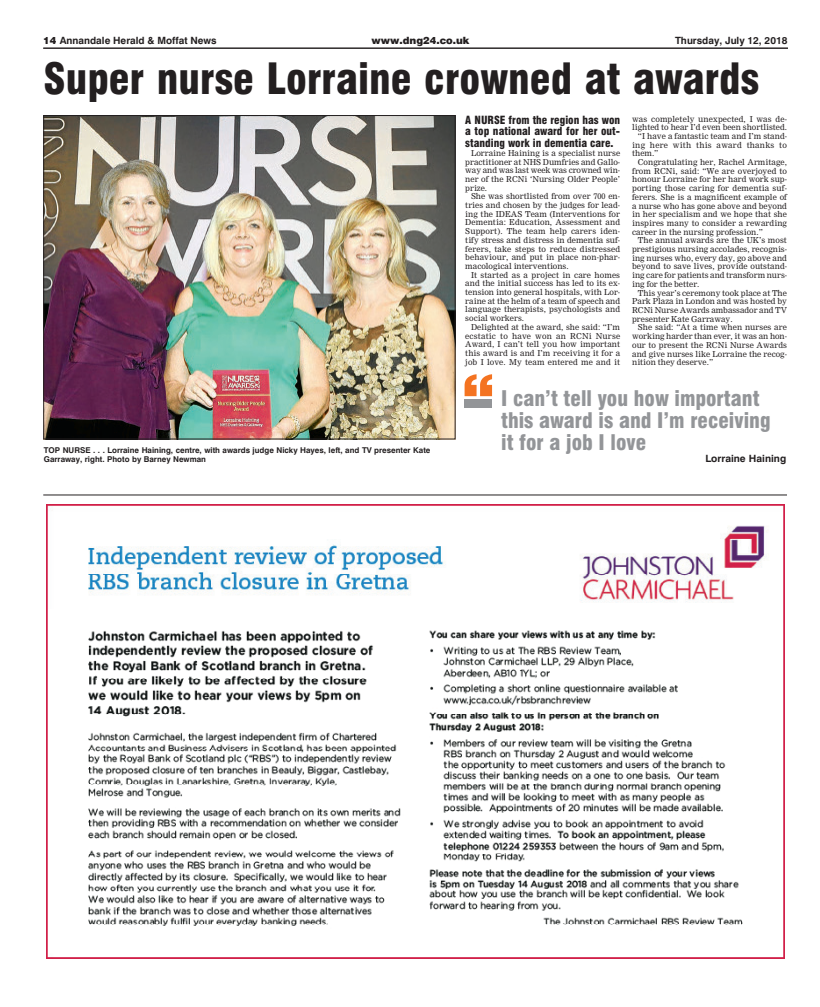
<style>
.page{position:relative;width:820px;height:1007px;background:#fff}
.page>*{position:absolute;margin:0;border:0;box-sizing:border-box;transform-origin:0 0}
.t1{font:900 condensed 42px "Swiss 721 BT";color:#231f20}
.t2{font:900 condensed 21px/22px "Swiss 721 BT";color:#939598}
.t3{font:900 condensed 11px/11.7px "Swiss 721 BT";color:#231f20;text-align:justify}
.t4{font:700 10px "Swiss 721 BT";color:#231f20}
.t5{font:900 10px "Swiss 721 BT";color:#231f20}
.t6{font:8px/8.7px "Nimrod";color:#231f20;text-align:justify}
.t7{font:700 8px/8.7px "Swiss 721 BT";color:#231f20}
.t8{font:8px "Nimrod";letter-spacing:.025em;color:#231f20}
.s1{font-weight:900}
</style>
<div class="page">
<hr style="left:43px;top:48px;width:744px;height:1px;background:#231f20">
<img style="left:46px;top:504px;width:737px;height:453px">
<hr style="left:43px;top:494px;width:743px;height:1px;background:#231f20">
<img style="left:45px;top:117px;width:408px;height:320px">
<div style="left:43px;top:115px;width:412px;height:324px;border:1px solid #231f20"></div>
<svg style="left:464px;top:374px;width:28px;height:22px"></svg>
<div style="left:464px;top:399px;width:28px;height:8px;background:#939598"></div>
<p class="t4" style="left:43px;top:35px;width:175px"><span class="s1">14</span> Annandale Herald &amp; Moffat News</p>
<p class="t5" style="left:371px;top:35px;width:99px">www.dng24.co.uk</p>
<p class="t4" style="left:674px;top:35px;width:114px">Thursday, July 12, 2018</p>
<h1 class="t1" style="left:44px;top:54px;width:716px">Super nurse Lorraine crowned at awards</h1>
<p class="t7" style="left:44px;top:446px;width:388px">TOP NURSE . . . Lorraine Haining, centre, with awards judge Nicky Hayes, left, and TV presenter Kate<br>Garraway, right. Photo by Barney Newman</p>
<h3 class="t3" style="left:465px;top:114px;width:156px">A NURSE from the region has won a top national award for her out&shy;standing work in dementia care.</h3>
<p class="t6" style="left:465px;top:149px;width:156px;text-indent:6px">Lorraine Haining is a specialist nurse practitioner at NHS Dumfries and Gallo&shy;way and was last week was crowned win&shy;ner of the RCNi ‘Nursing Older People’ prize.</p>
<p class="t6" style="left:465px;top:192px;width:156px;text-indent:6px">She was shortlisted from over 700 en&shy;tries and chosen by the judges for lead&shy;ing the IDEAS Team (Interventions for Dementia: Education, Assessment and Support). The team help carers iden&shy;tify stress and distress in dementia suf&shy;ferers, take steps to reduce distressed behaviour, and put in place non-phar&shy;macological interventions.</p>
<p class="t6" style="left:465px;top:270px;width:156px;text-indent:6px">It started as a project in care homes and the initial success has led to its ex&shy;tension into general hospitals, with Lor&shy;raine at the helm of a team of speech and language therapists, psychologists and social workers.</p>
<p class="t6" style="left:465px;top:322px;width:156px;text-indent:6px">Delighted at the award, she said: “I’m ecstatic to have won an RCNi Nurse Award, I can’t tell you how important this award is and I’m receiving it for a job I love. My team entered me and it</p>
<p class="t6" style="left:632px;top:114px;width:156px">was completely unexpected, I was de-</p>
<p class="t6" style="left:632px;top:123px;width:156px">lighted to hear I’d even been shortlisted.</p>
<p class="t6" style="left:637px;top:132px;width:151px">“I have a fantastic team and I’m stand-</p>
<p class="t8" style="left:632px;top:140px;width:156px">ing here with this award thanks to</p>
<p class="t6" style="left:632px;top:149px;width:28px">them.”</p>
<p class="t6" style="left:637px;top:158px;width:151px">Congratulating her, Rachel Armitage,</p>
<p class="t6" style="left:632px;top:166px;width:156px">from RCNi, said: “We are overjoyed to</p>
<p class="t6" style="left:632px;top:175px;width:156px">honour Lorraine for her hard work sup-</p>
<p class="t6" style="left:632px;top:184px;width:156px">porting those caring for dementia suf-</p>
<p class="t6" style="left:632px;top:193px;width:156px">ferers. She is a magnificent example of</p>
<p class="t6" style="left:632px;top:201px;width:156px">a nurse who has gone above and beyond</p>
<p class="t6" style="left:632px;top:210px;width:156px">in her specialism and we hope that she</p>
<p class="t6" style="left:632px;top:219px;width:156px">inspires many to consider a rewarding</p>
<p class="t6" style="left:632px;top:227px;width:132px">career in the nursing profession.”</p>
<p class="t6" style="left:637px;top:236px;width:150px">The annual awards are the UK’s most</p>
<p class="t6" style="left:632px;top:245px;width:156px">prestigious nursing accolades, recognis-</p>
<p class="t6" style="left:632px;top:253px;width:156px">ing nurses who, every day, go above and</p>
<p class="t6" style="left:632px;top:262px;width:156px">beyond to save lives, provide outstand-</p>
<p class="t6" style="left:632px;top:271px;width:156px">ing care for patients and transform nurs-</p>
<p class="t6" style="left:632px;top:280px;width:69px">ing for the better.</p>
<p class="t6" style="left:637px;top:288px;width:151px">This year’s ceremony took place at The</p>
<p class="t6" style="left:632px;top:297px;width:156px">Park Plaza in London and was hosted by</p>
<p class="t6" style="left:632px;top:306px;width:156px">RCNi Nurse Awards ambassador and TV</p>
<p class="t6" style="left:632px;top:314px;width:102px">presenter Kate Garraway.</p>
<p class="t6" style="left:637px;top:323px;width:150px">She said: “At a time when nurses are</p>
<p class="t6" style="left:632px;top:332px;width:156px">working harder than ever, it was an hon-</p>
<p class="t6" style="left:632px;top:340px;width:156px">our to present the RCNi Nurse Awards</p>
<p class="t6" style="left:632px;top:349px;width:156px">and give nurses like Lorraine the recog-</p>
<p class="t6" style="left:632px;top:358px;width:82px">nition they deserve.”</p>
<h2 class="t2" style="left:501px;top:387px;width:271px">I can’t tell you how important this award is and I’m receiving it for a job I love</h2>
<p class="t4" style="left:705px;top:452px;width:82px">Lorraine Haining</p>
</div>
